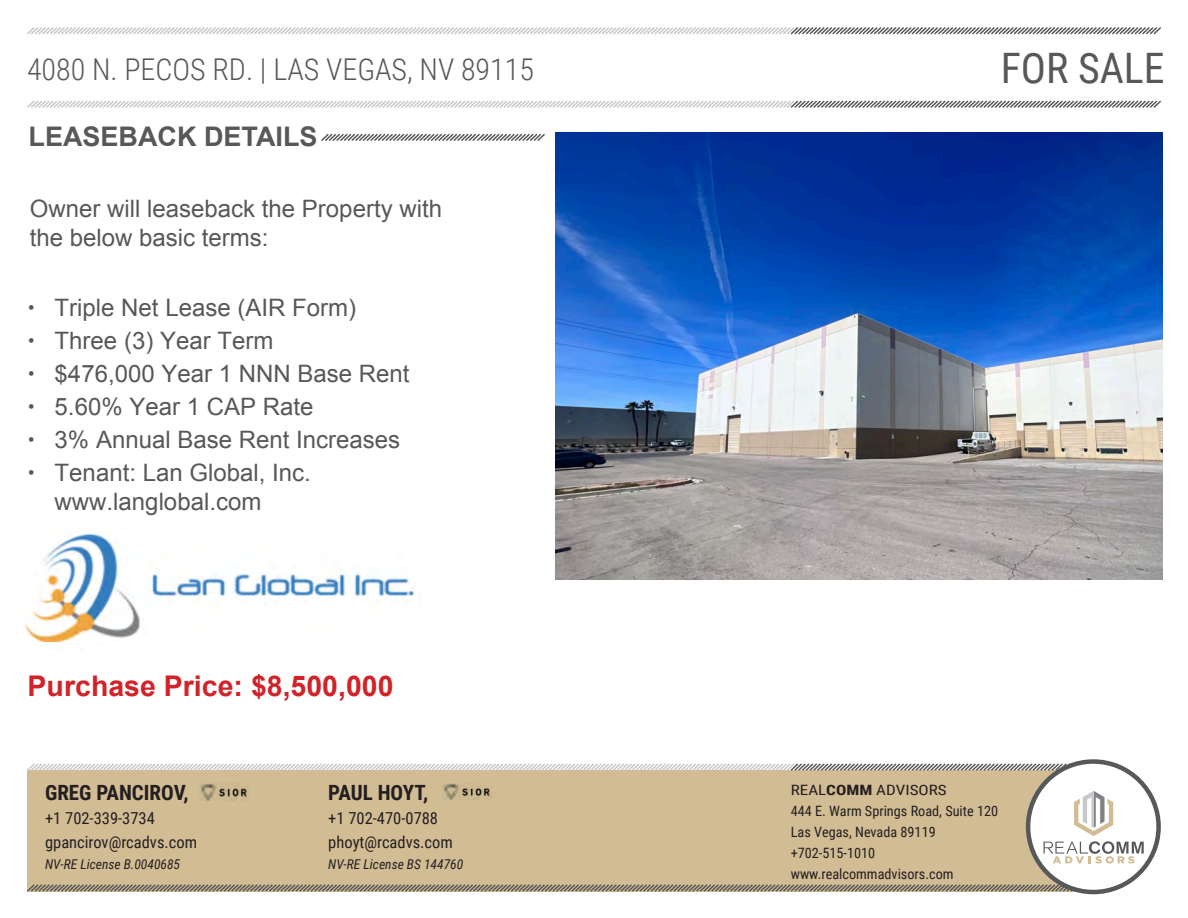
<style>
.page{position:relative;width:1188px;height:918px;background:#fff}
.page>*{position:absolute;margin:0;border:0;box-sizing:border-box;transform-origin:0 0}
.t1{font:42px "Roboto Condensed";color:#57585a}
.t2{font:300 30px "Roboto Condensed";color:#57585a}
.t3{font:700 28.5px "Arial";color:#d1232a}
.t4{font:700 27px "Arial";color:#57585a}
.t5{font:24px/28.8px "Arial";color:#57585a}
.t6{font:700 21px "Roboto Condensed";color:#231f20}
.t7{font:16.5px/24px "Roboto Condensed";color:#231f20}
.t8{font:14.25px/21px "Roboto Condensed";color:#231f20;scale:1.2 1}
.t9{font:italic 13.5px "Roboto Condensed";color:#231f20}
.s1{font-family:"Roboto Condensed";font-weight:300}
.s2{font-style:inherit}
.s3{font-weight:700}
</style>
<div class="page">
<div style="left:27px;top:770px;width:1051px;height:122px;background:#d2bc94"></div>
<svg style="left:27px;top:762px;width:1049px;height:10px"></svg>
<svg style="left:27px;top:27px;width:1134px;height:8px"></svg>
<svg style="left:27px;top:100px;width:1134px;height:8px"></svg>
<svg style="left:27px;top:883px;width:1052px;height:10px"></svg>
<div style="left:1028px;top:762px;width:131px;height:130px;background:#fff;border-radius:50%"></div>
<div style="left:1026px;top:759px;width:135px;height:135px;border:4px solid #57585a;border-radius:50%"></div>
<svg style="left:1044px;top:791px;width:100px;height:73px"></svg>
<img style="left:200px;top:784px;width:47px;height:16px">
<img style="left:442px;top:783px;width:48px;height:17px">
<svg style="left:321px;top:133px;width:224px;height:8px"></svg>
<img style="left:555px;top:133px;width:607px;height:446px">
<img style="left:24px;top:533px;width:390px;height:110px">
<p class="t2" style="left:27px;top:48px;width:508px">4080 N. PECOS RD. | LAS VEGAS, NV 89115</p>
<h1 class="t1" style="left:1001px;top:39px;width:166px">FOR SALE</h1>
<p class="t4" style="left:29px;top:118px;width:291px">LEASEBACK DETAILS</p>
<p class="t5" style="left:30px;top:194px;width:414px">Owner will leaseback the Property with the below basic terms:</p>
<p class="t5" style="left:28px;top:293px;width:330px"><span class="s1">•</span> Triple Net Lease (AIR Form)</p>
<p class="t5" style="left:28px;top:326px;width:247px"><span class="s1">•</span> Three (3) Year Term</p>
<p class="t5" style="left:28px;top:359px;width:383px"><span class="s1">•</span> $476,000 Year 1 NNN Base Rent</p>
<p class="t5" style="left:28px;top:392px;width:287px"><span class="s1">•</span> 5.<span class="s2">60</span>% Year 1 CAP Rate</p>
<p class="t5" style="left:28px;top:425px;width:374px"><span class="s1">•</span> 3% Annual Base Rent Increases</p>
<p class="t5" style="left:55px;top:458px;width:258px;text-indent:-27px"><span class="s1">•</span> Tenant: Lan Global, Inc. www.langlobal.com</p>
<p class="t3" style="left:28px;top:667px;width:367px">Purchase Price: $<span class="s2">8</span>,<span class="s2">5</span>00,000</p>
<p class="t6" style="left:45px;top:778px;width:145px">GREG PANCIROV,</p>
<p class="t7" style="left:45px;top:806px;width:154px">+1 702-339-3734 gpancirov@rcadvs.com</p>
<p class="t9" style="left:45px;top:855px;width:137px">NV-RE License B.0040685</p>
<p class="t6" style="left:328px;top:778px;width:101px">PAUL HOYT,</p>
<p class="t7" style="left:328px;top:806px;width:126px">+1 702-470-0788 phoyt@rcadvs.com</p>
<p class="t9" style="left:328px;top:855px;width:136px">NV-RE License BS 144760</p>
<p class="t8" style="left:791px;top:779px;width:174px">REAL<span class="s3">COMM</span> ADVISORS<br>444 E. Warm Springs Road, Suite 120<br>Las Vegas, Nevada 89119 +702-515-1010 www.realcommadvisors.com</p>
</div>
